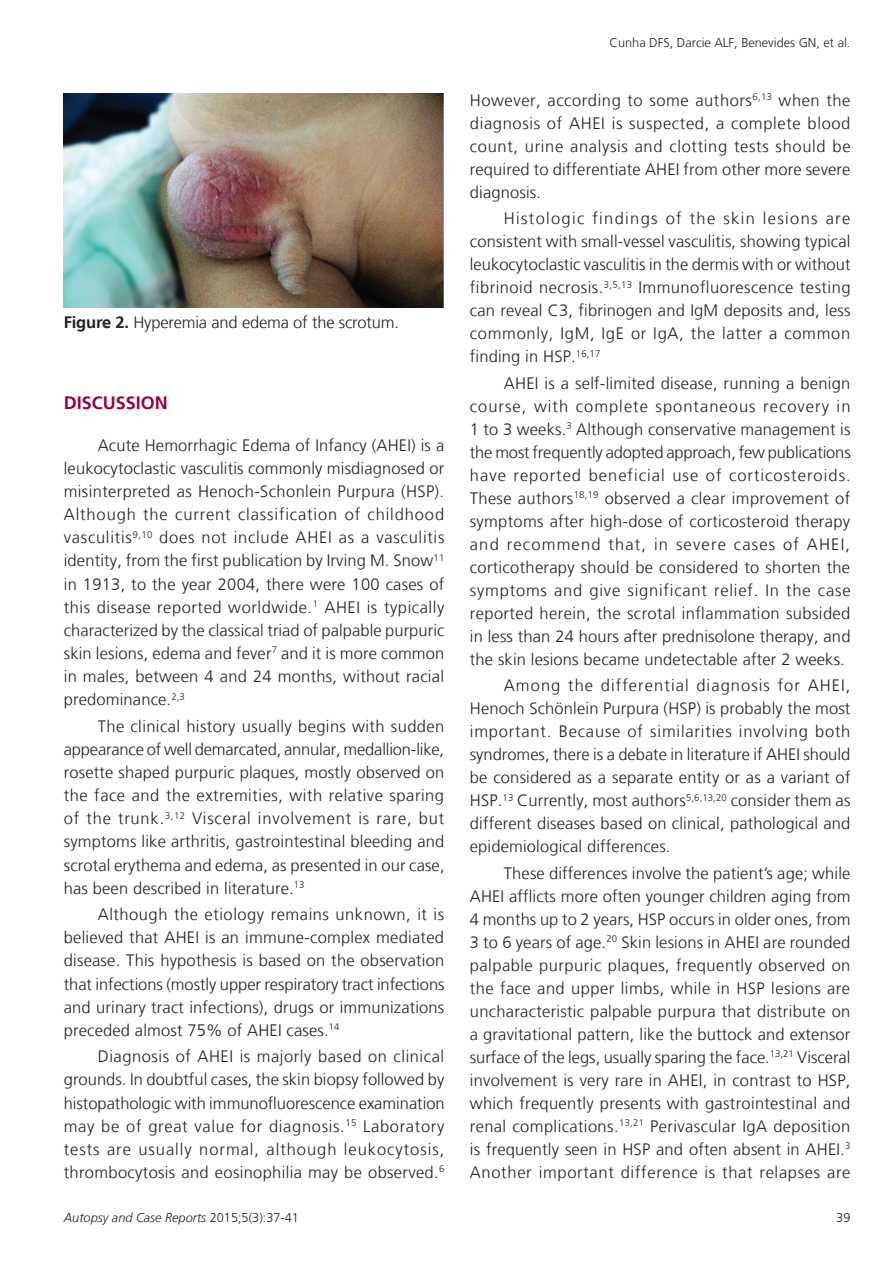
<style>
.page{position:relative;width:893px;height:1263px;background:#fff}
.page>*{position:absolute;margin:0;border:0;box-sizing:border-box;transform-origin:0 0}
.Heading1{font:700 18px "Frutiger LT";color:#970044}
.Paragraph{font:300 16.5px/23px "Frutiger LT";letter-spacing:.01em;color:#231f20;text-align:justify}
.FigureCaption{font:300 16.5px "Frutiger LT";letter-spacing:-.01em;color:#231f20}
.RunningHeader{font:italic 300 12.75px "Frutiger LT";color:#231f20}
.RunningAuthorsAlt{font:300 12.75px "Frutiger LT";color:#231f20}
.Numbering{font:300 12.75px "Frutiger LT";color:#231f20}
.s1{font-weight:700}
.s2{font-style:normal}
</style>
<div class="page">
<img style="left:64px;top:94px;width:380px;height:213px">
<p class="FigureCaption" style="left:64px;top:313px;width:337px"><span class="s1">Figure 2.</span> Hyperemia and edema of the scrotum.</p>
<p class="Heading1" style="left:64px;top:392px;width:106px">DISCUSSION</p>
<p class="Paragraph" style="left:64px;top:434px;width:382px;text-indent:34px">Acute Hemorrhagic Edema of Infancy (AHEI) is a leukocytoclastic vasculitis commonly misdiagnosed or misinterpreted as Henoch-Schonlein Purpura (HSP).<br>Although the current classification of childhood vasculitis<sup>9,10</sup> does not include AHEI as a vasculitis identity, from the first publication by Irving M. Snow<sup>11 </sup>in 1913, to the year 2004, there were 100 cases of this disease reported worldwide.<sup>1</sup> AHEI is typically characterized by the classical triad of palpable purpuric skin lesions, edema and fever<sup>7</sup> and it is more common in males, between 4 and 24 months, without racial predominance.<sup>2,3</sup></p>
<p class="Paragraph" style="left:64px;top:715px;width:382px;text-indent:34px">The clinical history usually begins with sudden appearance of well demarcated, annular, medallion‑like, rosette shaped purpuric plaques, mostly observed on the face and the extremities, with relative sparing of the trunk.<sup>3,12</sup> Visceral involvement is rare, but symptoms like arthritis, gastrointestinal bleeding and scrotal erythema and edema, as presented in our case, has been described in literature.<sup>13</sup></p>
<p class="Paragraph" style="left:64px;top:903px;width:382px;text-indent:34px">Although the etiology remains unknown, it is believed that AHEI is an immune-complex mediated disease. This hypothesis is based on the observation that infections (mostly upper respiratory tract infections and urinary tract infections), drugs or immunizations preceded almost 75% of AHEI cases.<sup>14</sup></p>
<p class="Paragraph" style="left:64px;top:1045px;width:382px;text-indent:34px">Diagnosis of AHEI is majorly based on clinical grounds. In doubtful cases, the skin biopsy followed by histopathologic with immunofluorescence examination may be of great value for diagnosis.<sup>15</sup> Laboratory tests are usually normal, although leukocytosis, thrombocytosis and eosinophilia may be observed.<sup>6</sup></p>
<p class="RunningHeader" style="left:64px;top:1210px;width:237px">Autopsy and Case Reports <span class="s2">2015;5(3):37-41</span></p>
<p class="RunningAuthorsAlt" style="left:610px;top:35px;width:242px">Cunha DFS, Darcie ALF, Benevides GN, et al.</p>
<p class="Paragraph" style="left:470px;top:89px;width:382px">However, according to some authors<sup>6,13</sup> when the diagnosis of AHEI is suspected, a complete blood count, urine analysis and clotting tests should be required to differentiate AHEI from other more severe diagnosis.</p>
<p class="Paragraph" style="left:470px;top:207px;width:382px;text-indent:34px">Histologic findings of the skin lesions are consistent with small-vessel vasculitis, showing typical leukocytoclastic vasculitis in the dermis with or without fibrinoid necrosis.<sup>3,5,13</sup> Immunofluorescence testing can reveal C3, fibrinogen and IgM deposits and, less commonly, IgM, IgE or IgA, the latter a common finding in HSP.<sup>16,17</sup></p>
<p class="Paragraph" style="left:470px;top:372px;width:382px;text-indent:34px">AHEI is a self-limited disease, running a benign course, with complete spontaneous recovery in 1 to 3 weeks.<sup>3</sup> Although conservative management is the most frequently adopted approach, few publications have reported beneficial use of corticosteroids.<br>These authors<sup>18,19</sup> observed a clear improvement of symptoms after high-dose of corticosteroid therapy and recommend that, in severe cases of AHEI, corticotherapy should be considered to shorten the symptoms and give significant relief. In the case reported herein, the scrotal inflammation subsided in less than 24 hours after prednisolone therapy, and the skin lesions became undetectable after 2 weeks.</p>
<p class="Paragraph" style="left:470px;top:674px;width:382px;text-indent:34px">Among the differential diagnosis for AHEI, Henoch Schönlein Purpura (HSP) is probably the most important. Because of similarities involving both syndromes, there is a debate in literature if AHEI should be considered as a separate entity or as a variant of HSP.<sup>13</sup> Currently, most authors<sup>5,6,13,20</sup> consider them as different diseases based on clinical, pathological and epidemiological differences.</p>
<p class="Paragraph" style="left:470px;top:862px;width:382px;text-indent:34px">These differences involve the patient’s age; while AHEI afflicts more often younger children aging from 4 months up to 2 years, HSP occurs in older ones, from 3 to 6 years of age.<sup>20</sup> Skin lesions in AHEI are rounded palpable purpuric plaques, frequently observed on the face and upper limbs, while in HSP lesions are uncharacteristic palpable purpura that distribute on a gravitational pattern, like the buttock and extensor surface of the legs, usually sparing the face.<sup>13,21</sup> Visceral involvement is very rare in AHEI, in contrast to HSP, which frequently presents with gastrointestinal and renal complications.<sup>13,21</sup> Perivascular IgA deposition is frequently seen in HSP and often absent in AHEI.<sup>3<br></sup>Another important difference is that relapses are</p>
<p class="Numbering" style="left:836px;top:1210px;width:16px">39</p>
</div>
